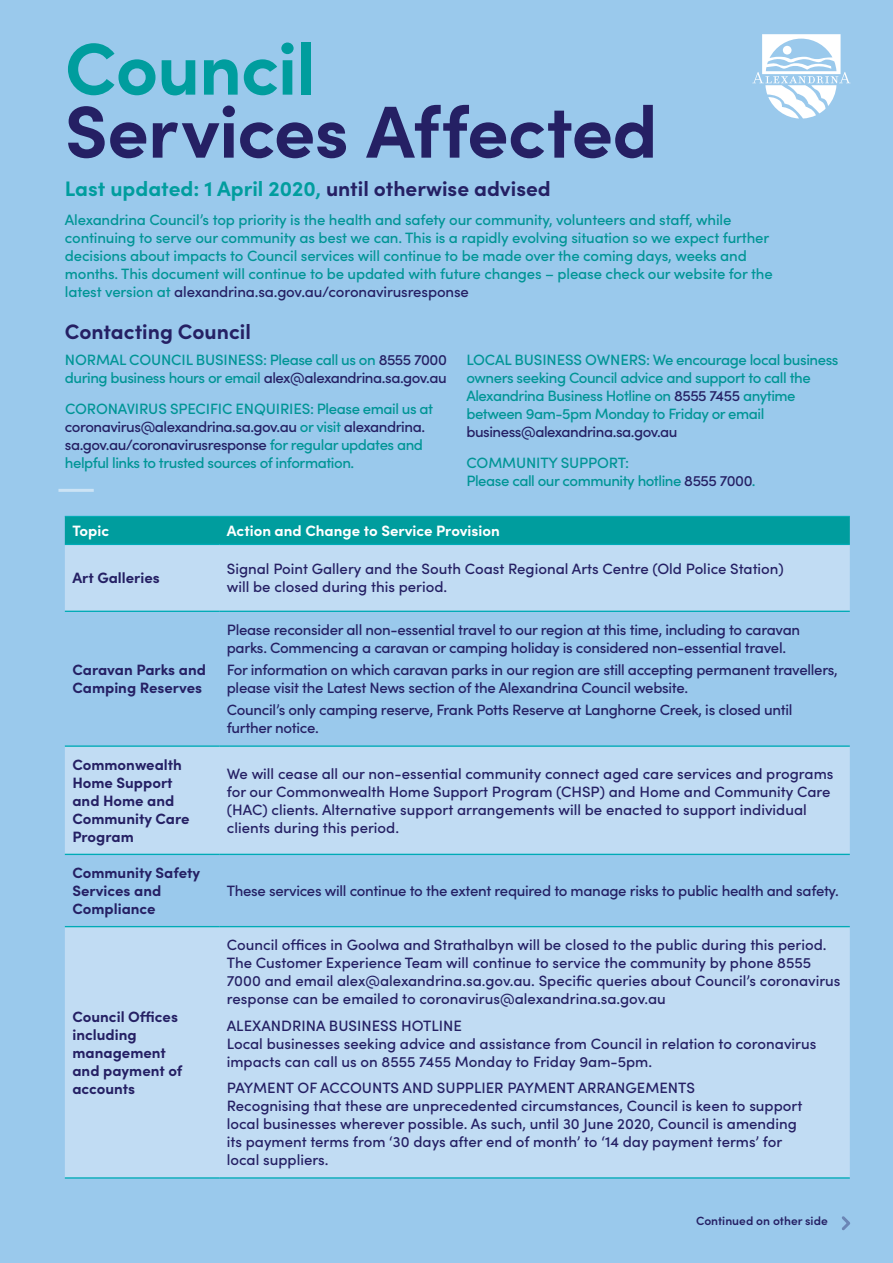
<style>
.page{position:relative;width:893px;height:1263px;background:#9ac9ec}
.page>*{position:absolute;margin:0;border:0;box-sizing:border-box;transform-origin:0 0}
.t1{font:700 73.8px "Sofia Pro";letter-spacing:-.01em;color:#252064}
.t2{font:700 73.8px "Sofia Pro";letter-spacing:-.015em;color:#009d9e}
.t3{font:700 21px "Sofia Pro";color:#009d9e}
.t4{font:700 21px "Sofia Pro";color:#252064}
.t5{font:500 15px/18px "Sofia Pro";color:#252064}
.t6{font:500 15px/18px "Sofia Pro";letter-spacing:-.02em;color:#009596}
.t7{font:500 15px/18px "Sofia Pro";letter-spacing:-.02em;color:#252064}
.t8{font:700 15px/18px "Sofia Pro";color:#252064}
.t9{font:700 15px "Sofia Pro";color:#fff}
.t10{font:500 15px "Sofia Pro";letter-spacing:-.03em;color:#252064}
.t11{font:600 12px "Sofia Pro";color:#252064}
.s1{color:#252064}
</style>
<div class="page">
<div style="left:65px;top:517px;width:785px;height:27px;background:#009d9e"></div>
<svg style="left:65px;top:545px;width:785px;height:628px;fill:#c1dcf3"></svg>
<hr style="left:65px;top:516px;width:154px;height:1px;background:#00abb6">
<hr style="left:219px;top:516px;width:631px;height:1px;background:#00abb6">
<hr style="left:65px;top:544px;width:154px;height:1px;background:#00abb6">
<hr style="left:219px;top:544px;width:631px;height:1px;background:#00abb6">
<hr style="left:65px;top:611px;width:154px;height:1px;background:#00abb6">
<hr style="left:219px;top:611px;width:631px;height:1px;background:#00abb6">
<hr style="left:65px;top:745px;width:154px;height:2px;background:#00abb6">
<hr style="left:219px;top:745px;width:631px;height:2px;background:#00abb6">
<hr style="left:65px;top:854px;width:154px;height:1px;background:#00abb6">
<hr style="left:219px;top:854px;width:631px;height:1px;background:#00abb6">
<hr style="left:65px;top:926px;width:154px;height:1px;background:#00abb6">
<hr style="left:219px;top:926px;width:631px;height:1px;background:#00abb6">
<svg style="left:752px;top:34px;width:98px;height:85px"></svg>
<hr style="left:58px;top:489px;width:36px;height:3px;background:#fff">
<svg style="left:64px;top:1173px;width:786px;height:58px"></svg>
<h1 class="t2" style="left:65px;top:12px;width:252px">Council</h1>
<h1 class="t1" style="left:65px;top:75px;width:594px">Services Affected</h1>
<h2 class="t3" style="left:65px;top:172px;width:487px">Last updated: 1 April 2020, <span class="s1">until otherwise advised</span></h2>
<p class="t6" style="left:65px;top:210px;width:709px">Alexandrina Council’s top priority is the health and safety our community, volunteers and staff, while continuing to serve our community as best we can. This is a rapidly evolving situation so we expect further decisions about impacts to Council services will continue to be made over the coming days, weeks and months. This document will continue to be updated with future changes – please check our website for the latest version at <span class="s1">alexandrina.sa.gov.au/coronavirusresponse</span></p>
<h2 class="t4" style="left:65px;top:315px;width:188px">Contacting Council</h2>
<p class="t6" style="left:65px;top:350px;width:384px">NORMAL COUNCIL BUSINESS: Please call us on <span class="s1">8555 7000 </span>during business hours or email <span class="s1">alex@alexandrina.sa.gov.au</span></p>
<p class="t6" style="left:65px;top:399px;width:370px">CORONAVIRUS SPECIFIC ENQUIRIES: Please email us at <span class="s1">coronavirus@alexandrina.sa.gov.au</span> or visit <span class="s1">alexandrina. sa.gov.au/coronavirusresponse</span> for regular updates and helpful links to trusted sources of information.</p>
<p class="t6" style="left:466px;top:350px;width:374px">LOCAL BUSINESS OWNERS: We encourage local business owners seeking Council advice and support to call the Alexandrina Business Hotline on <span class="s1">8555 7455</span> anytime between 9am-5pm Monday to Friday or email</p>
<p class="t10" style="left:466px;top:421px;width:213px">business@alexandrina.sa.gov.au</p>
<p class="t6" style="left:466px;top:453px;width:291px">COMMUNITY SUPPORT:<br>Please call our community hotline <span class="s1">8555 7000</span>.</p>
<p class="t9" style="left:72px;top:519px;width:38px">Topic</p>
<p class="t9" style="left:227px;top:519px;width:275px">Action and Change to Service Provision</p>
<p class="t8" style="left:72px;top:568px;width:89px">Art Galleries</p>
<p class="t5" style="left:227px;top:559px;width:559px">Signal Point Gallery and the South Coast Regional Arts Centre (Old Police Station) will be closed during this period.</p>
<p class="t8" style="left:72px;top:660px;width:135px">Caravan Parks and<br>Camping Reserves</p>
<p class="t7" style="left:227px;top:620px;width:575px">Please reconsider all non-essential travel to our region at this time, including to caravan parks. Commencing a caravan or camping holiday is considered non-essential travel.</p>
<p class="t7" style="left:227px;top:660px;width:612px">For information on which caravan parks in our region are still accepting permanent travellers, please visit the Latest News section of the Alexandrina Council website.</p>
<p class="t7" style="left:227px;top:700px;width:567px">Council’s only camping reserve, Frank Potts Reserve at Langhorne Creek, is closed until further notice.</p>
<p class="t8" style="left:72px;top:754px;width:119px">Commonwealth<br>Home Support and Home and<br>Community Care<br>Program</p>
<p class="t5" style="left:227px;top:763px;width:608px">We will cease all our non-essential community connect aged care services and programs for our Commonwealth Home Support Program (CHSP) and Home and Community Care (HAC) clients. Alternative support arrangements will be enacted to support individual clients during this period.</p>
<p class="t8" style="left:72px;top:862px;width:129px">Community Safety<br>Services and<br>Compliance</p>
<p class="t7" style="left:227px;top:881px;width:614px">These services will continue to the extent required to manage risks to public health and safety.</p>
<p class="t8" style="left:72px;top:1006px;width:111px">Council Offices including management and payment of accounts</p>
<p class="t5" style="left:227px;top:935px;width:615px">Council offices in Goolwa and Strathalbyn will be closed to the public during this period.<br>The Customer Experience Team will continue to service the community by phone 8555<br>7000 and email alex@alexandrina.sa.gov.au. Specific queries about Council’s coronavirus response can be emailed to coronavirus@alexandrina.sa.gov.au</p>
<p class="t5" style="left:227px;top:1015px;width:591px">ALEXANDRINA BUSINESS HOTLINE<br>Local businesses seeking advice and assistance from Council in relation to coronavirus impacts can call us on 8555 7455 Monday to Friday 9am-5pm.</p>
<p class="t5" style="left:227px;top:1078px;width:577px">PAYMENT OF ACCOUNTS AND SUPPLIER PAYMENT ARRANGEMENTS<br>Recognising that these are unprecedented circumstances, Council is keen to support local businesses wherever possible. As such, until 30 June 2020, Council is amending its payment terms from ‘30 days after end of month’ to ‘14 day payment terms’ for local suppliers.</p>
<p class="t11" style="left:696px;top:1212px;width:133px">Continued on other side</p>
</div>
